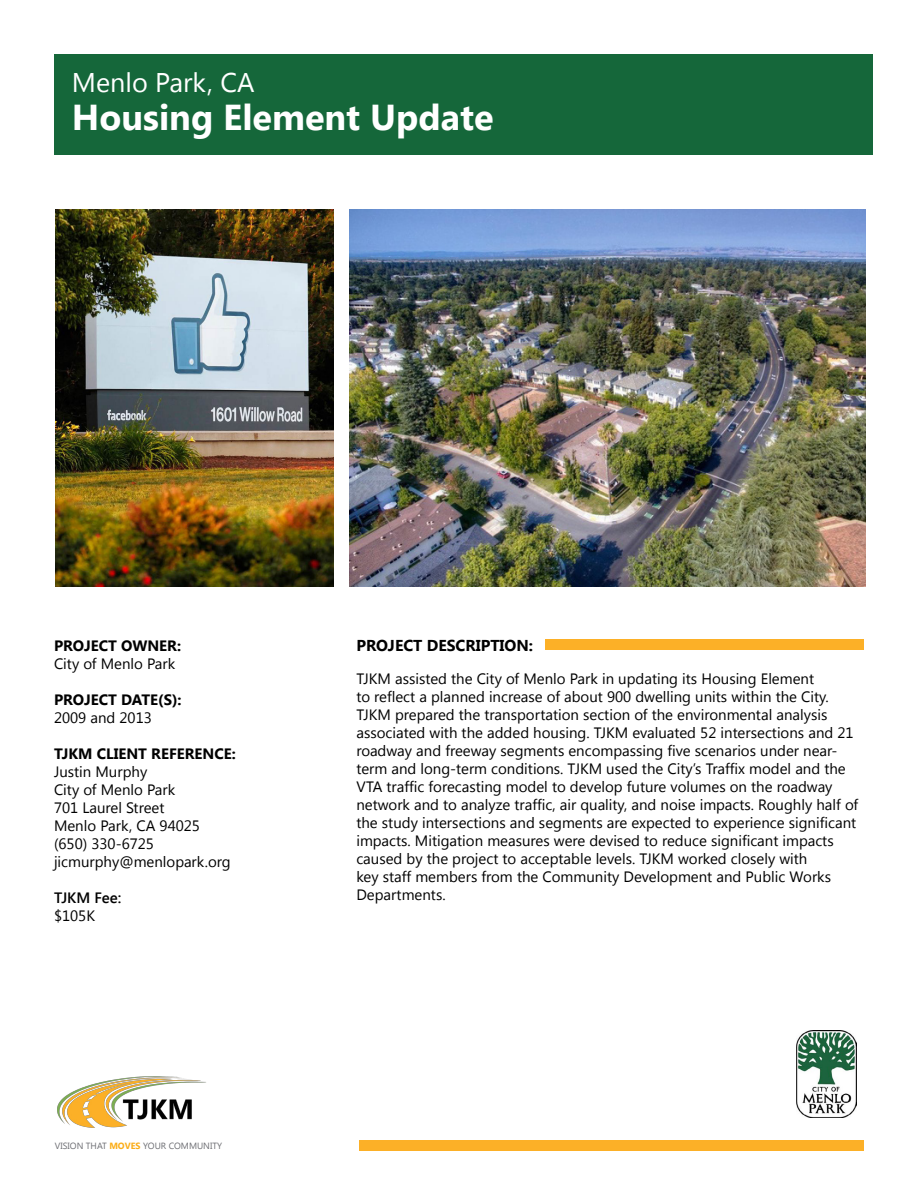
<style>
.page{position:relative;width:918px;height:1188px;background:#fff}
.page>*{position:absolute;margin:0;border:0;box-sizing:border-box;transform-origin:0 0}
.t1{font:700 36px "Segoe UI";color:#fff}
.t2{font:27px "Segoe UI";color:#fff}
.t3{font:700 15.75px "Segoe UI";color:#000}
.t4{font:15px/18px "Segoe UI";color:#000}
.t5{font:700 15px "Segoe UI";color:#000}
.t6{font:600 15px "Segoe UI";color:#000}
.t7{font:9px "Segoe UI";color:#6c6d72}
.s1{font-weight:700;color:#fbad17}
</style>
<div class="page">
<img style="left:57px;top:1076px;width:149px;height:51px">
<div style="left:360px;top:1140px;width:504px;height:11px;background:#fcb027"></div>
<div style="left:546px;top:639px;width:318px;height:11px;background:#fcb027"></div>
<div style="left:54px;top:54px;width:819px;height:100px;background:#15673a"></div>
<img style="left:349px;top:209px;width:516px;height:377px">
<img style="left:55px;top:209px;width:279px;height:377px">
<img style="left:796px;top:1030px;width:61px;height:87px">
<h2 class="t2" style="left:72px;top:64px;width:184px">Menlo Park, CA</h2>
<h1 class="t1" style="left:72px;top:92px;width:423px">Housing Element Update</h1>
<p class="t5" style="left:54px;top:635px;width:129px">PROJECT OWNER:</p>
<p class="t4" style="left:54px;top:654px;width:123px">City of Menlo Park</p>
<p class="t5" style="left:54px;top:689px;width:129px">PROJECT DATE(S):</p>
<p class="t4" style="left:54px;top:708px;width:99px">2009 and 2013</p>
<p class="t5" style="left:54px;top:743px;width:183px">TJKM CLIENT REFERENCE:</p>
<p class="t4" style="left:54px;top:762px;width:178px">Justin Murphy<br>City of Menlo Park<br>701 Laurel Street<br>Menlo Park, CA 94025 (650) 330-6725 jicmurphy@menlopark.org</p>
<p class="t6" style="left:54px;top:888px;width:69px">TJKM Fee:</p>
<p class="t4" style="left:54px;top:906px;width:43px">$105K</p>
<p class="t7" style="left:55px;top:1139px;width:169px">VISION THAT <span class="s1">MOVES</span> YOUR COMMUNITY</p>
<p class="t3" style="left:356px;top:634px;width:178px">PROJECT DESCRIPTION:</p>
<p class="t4" style="left:356px;top:669px;width:503px">TJKM assisted the City of Menlo Park in updating its Housing Element<br>to reflect a planned increase of about 900 dwelling units within the City.<br>TJKM prepared the transportation section of the environmental analysis associated with the added housing. TJKM evaluated 52 intersections and 21 roadway and freeway segments encompassing five scenarios under near&shy;term and long-term conditions. TJKM used the City’s Traffix model and the VTA traffic forecasting model to develop future volumes on the roadway network and to analyze traffic, air quality, and noise impacts. Roughly half of the study intersections and segments are expected to experience significant impacts. Mitigation measures were devised to reduce significant impacts caused by the project to acceptable levels. TJKM worked closely with<br>key staff members from the Community Development and Public Works Departments.</p>
</div>
